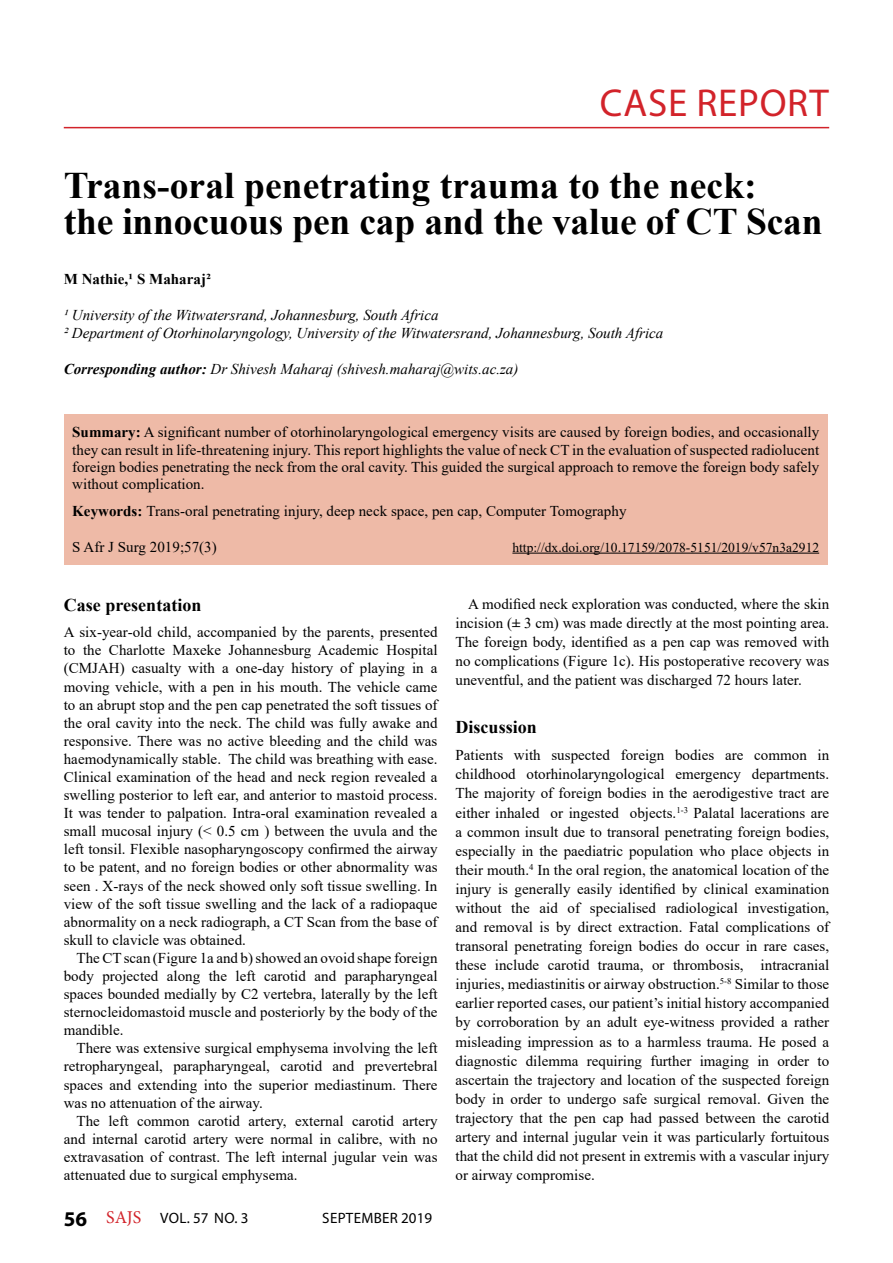
<style>
.page{position:relative;width:893px;height:1263px;background:#fff}
.page>*{position:absolute;margin:0;border:0;box-sizing:border-box;transform-origin:0 0}
.t1{font:39px "Myriad Pro";letter-spacing:.02em;color:#d2232a}
.t2{font:700 37.5px/36px "Times New Roman";letter-spacing:-.005em;color:#000}
.t3{font:700 18px "Times New Roman";color:#000}
.t4{font:15px/18.1px "Times New Roman";color:#000;text-align:justify}
.t5{font:italic 15px/18px "Times New Roman";color:#000}
.t6{font:15px "Myriad Pro";letter-spacing:.02em;color:#000}
.t7{font:700 15px "Times New Roman";color:#000}
.t8{font:13.5px "Times New Roman";color:#000}
.s1{font-weight:700}
.s2{font-weight:700;font-size:21px}
.s3{font-family:"Minion Pro";font-size:18px;color:#d2232a}
</style>
<div class="page">
<hr style="left:64px;top:127px;width:765px;height:1px;background:#d2232a">
<div style="left:64px;top:414px;width:764px;height:150px;background:#eebaa7"></div>
<hr style="left:512px;top:553px;width:307px;height:1px;background:#000">
<h1 class="t1" style="left:600px;top:78px;width:230px">CASE REPORT</h1>
<h2 class="t2" style="left:64px;top:166px;width:760px">Trans-oral penetrating trauma to the neck:<br>the innocuous pen cap and the value of CT Scan</h2>
<p class="t7" style="left:64px;top:268px;width:149px">M Nathie,1 S Maharaj2</p>
<p class="t5" style="left:64px;top:306px;width:601px">1 University of the Witwatersrand, Johannesburg, South Africa<br>2 Department of Otorhinolaryngology, University of the Witwatersrand, Johannesburg, South Africa</p>
<p class="t5" style="left:64px;top:360px;width:456px"><span class="s1">Corresponding author:</span> Dr Shivesh Maharaj (shivesh.maharaj@wits.ac.za)</p>
<p class="t4" style="left:72px;top:423px;width:748px;line-height:17.2px"><span class="s1">Summary:</span> A significant number of otorhinolaryngological emergency visits are caused by foreign bodies, and occasionally they can result in life-threatening injury. This report highlights the value of neck CT in the evaluation of suspected radiolucent foreign bodies penetrating the neck from the oral cavity. This guided the surgical approach to remove the foreign body safely without complication.</p>
<p class="t4" style="left:72px;top:501px;width:556px"><span class="s1">Keywords:</span> Trans-oral penetrating injury, deep neck space, pen cap, Computer Tomography</p>
<p class="t4" style="left:72px;top:537px;width:146px">S Afr J Surg 2019;57(3)</p>
<p class="t8" style="left:512px;top:538px;width:308px">http://dx.doi.org/10.17159/2078-5151/2019/v57n3a2912</p>
<p class="t3" style="left:64px;top:592px;width:139px">Case presentation</p>
<p class="t4" style="left:64px;top:623px;width:375px">A six-year-old child, accompanied by the parents, presented to the Charlotte Maxeke Johannesburg Academic Hospital (CMJAH) casualty with a one-day history of playing in a moving vehicle, with a pen in his mouth. The vehicle came to an abrupt stop and the pen cap penetrated the soft tissues of the oral cavity into the neck. The child was fully awake and responsive. There was no active bleeding and the child was haemodynamically stable. The child was breathing with ease.<br>Clinical examination of the head and neck region revealed a swelling posterior to left ear, and anterior to mastoid process.<br>It was tender to palpation. Intra-oral examination revealed a small mucosal injury (&lt; 0.5 cm ) between the uvula and the left tonsil. Flexible nasopharyngoscopy confirmed the airway to be patent, and no foreign bodies or other abnormality was seen . X-rays of the neck showed only soft tissue swelling. In view of the soft tissue swelling and the lack of a radiopaque abnormality on a neck radiograph, a CT Scan from the base of skull to clavicle was obtained.</p>
<p class="t4" style="left:64px;top:948px;width:375px;text-indent:13px">The CT scan (Figure 1a and b) showed an ovoid shape foreign body projected along the left carotid and parapharyngeal spaces bounded medially by C2 vertebra, laterally by the left sternocleidomastoid muscle and posteriorly by the body of the mandible.</p>
<p class="t4" style="left:64px;top:1039px;width:375px;text-indent:13px">There was extensive surgical emphysema involving the left retropharyngeal, parapharyngeal, carotid and prevertebral spaces and extending into the superior mediastinum. There was no attenuation of the airway.</p>
<p class="t4" style="left:64px;top:1111px;width:375px;text-indent:13px">The left common carotid artery, external carotid artery and internal carotid artery were normal in calibre, with no extravasation of contrast. The left internal jugular vein was attenuated due to surgical emphysema.</p>
<p class="t6" style="left:64px;top:1209px;width:186px"><span class="s2">56</span> <span class="s3">SAJS</span> VOL. 57 NO. 3</p>
<p class="t6" style="left:322px;top:1209px;width:111px">SEPTEMBER 2019</p>
<p class="t4" style="left:455px;top:594px;width:375px;line-height:19px;text-indent:13px">A modified neck exploration was conducted, where the skin incision (<span class="s1">±</span> 3 cm) was made directly at the most pointing area.<br>The foreign body, identified as a pen cap was removed with no complications (Figure 1c). His postoperative recovery was uneventful, and the patient was discharged 72 hours later.</p>
<p class="t3" style="left:455px;top:714px;width:83px">Discussion</p>
<p class="t4" style="left:455px;top:745px;width:375px;line-height:19px">Patients with suspected foreign bodies are common in childhood otorhinolaryngological emergency departments.<br>The majority of foreign bodies in the aerodigestive tract are either inhaled or ingested objects.<sup>1-3</sup> Palatal lacerations are a common insult due to transoral penetrating foreign bodies, especially in the paediatric population who place objects in their mouth.<sup>4</sup> In the oral region, the anatomical location of the injury is generally easily identified by clinical examination without the aid of specialised radiological investigation, and removal is by direct extraction. Fatal complications of transoral penetrating foreign bodies do occur in rare cases, these include carotid trauma, or thrombosis, intracranial injuries, mediastinitis or airway obstruction.<sup>5-8</sup> Similar to those earlier reported cases, our patient’s initial history accompanied by corroboration by an adult eye-witness provided a rather misleading impression as to a harmless trauma. He posed a diagnostic dilemma requiring further imaging in order to ascertain the trajectory and location of the suspected foreign body in order to undergo safe surgical removal. Given the trajectory that the pen cap had passed between the carotid artery and internal jugular vein it was particularly fortuitous that the child did not present in extremis with a vascular injury or airway compromise.</p>
</div>
